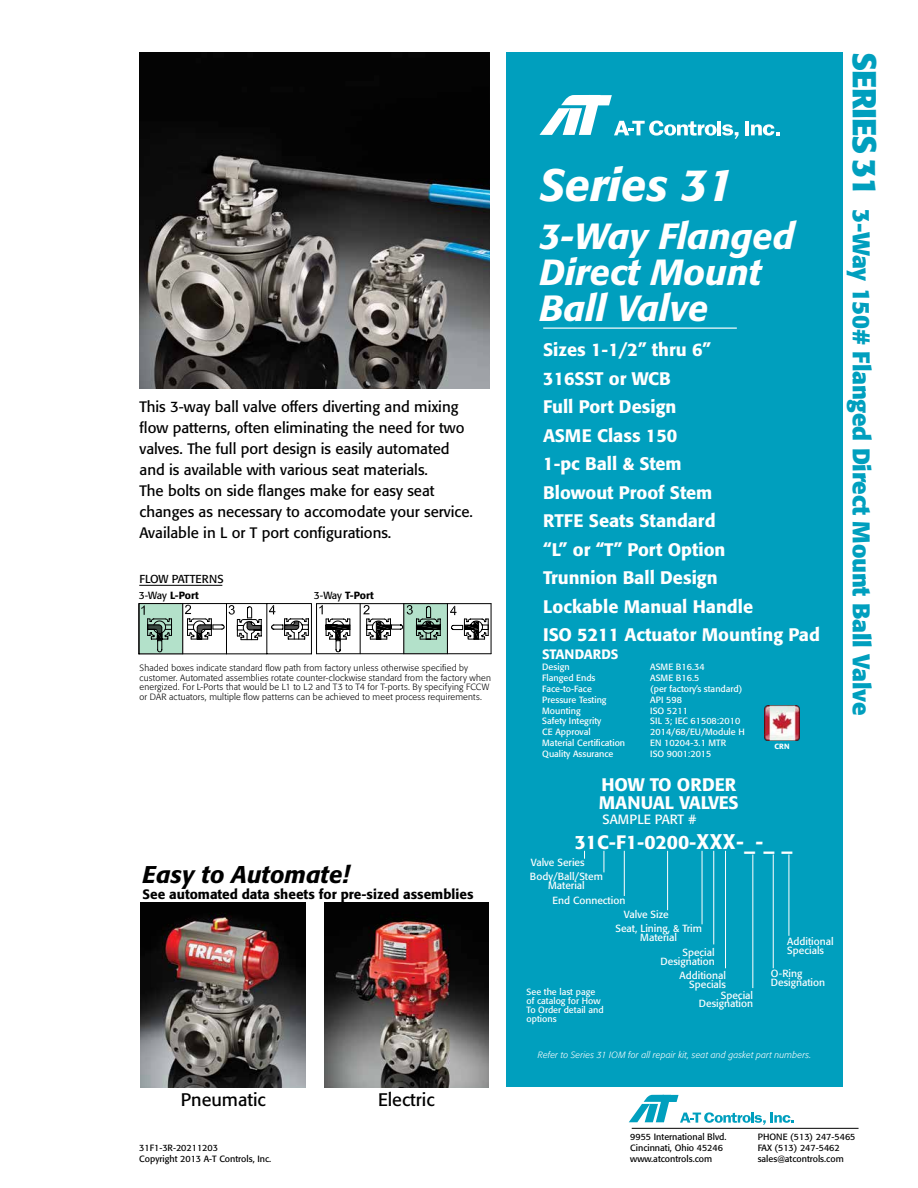
<style>
.page{position:relative;width:918px;height:1188px;background:#fff}
.page>*{position:absolute;margin:0;border:0;box-sizing:border-box;transform-origin:0 0}
.t1{font:italic 500 45px "Formata";color:#fff}
.t2{font:italic 500 36px/36px "Formata";color:#fff}
.t3{font:700 24px "Formata";letter-spacing:-.01em;color:#009fbe}
.t4{font:italic 500 24px "Formata";color:#000}
.t5{font:500 19.2px "Formata";color:#fff}
.t6{font:500 18px/28.5px "Formata";color:#fff}
.t7{font:18px "Formata";color:#000}
.t8{font:15px/21px "Formata";color:#000}
.t9{font:500 13.5px "Formata";color:#000}
.t10{font:500 13.5px "Formata";color:#fff}
.t11{font:13.2px "Formata";color:#fff}
.t12{font:11.4px "Formata";color:#000}
.t13{font:500 10.35px "Formata";color:#000}
.t14{font:10.2px/9px "Formata";color:#fff;text-align:right}
.t15{font:300 9px/9.8px "Formata";letter-spacing:.02em;color:#000}
.t16{font:9px/9px "Formata";color:#fff}
.t17{font:9px/10.8px "Formata";color:#000}
.t18{font:italic 300 9px "Formata";letter-spacing:.02em;color:#fff}
.t19{font:500 7.5px "Formata";color:#fff}
.s1{font-weight:400}
.s2{font-size:21px}
.s3{font-size:33px}
</style>
<div class="page">
<img style="left:141px;top:903px;width:165px;height:185px">
<img style="left:324px;top:903px;width:165px;height:185px">
<div style="left:507px;top:52px;width:336px;height:1035px;background:#009fbe"></div>
<hr style="left:543px;top:328px;width:194px;height:1px;background:#fff">
<svg style="left:629px;top:1095px;width:165px;height:30px"></svg>
<hr style="left:632px;top:1128px;width:227px;height:1px;background:#000">
<img style="left:140px;top:52px;width:349px;height:337px">
<hr style="left:139px;top:585px;width:83px;height:1px;background:#000">
<svg style="left:138px;top:603px;width:354px;height:52px"></svg>
<img style="left:764px;top:705px;width:36px;height:36px">
<svg style="left:604px;top:851px;width:1px;height:21px"></svg>
<hr style="left:624px;top:851px;width:1px;height:45px;background:#fff">
<hr style="left:667px;top:851px;width:1px;height:59px;background:#fff">
<hr style="left:702px;top:851px;width:1px;height:73px;background:#fff">
<hr style="left:713px;top:851px;width:1px;height:93px;background:#fff">
<hr style="left:725px;top:851px;width:1px;height:117px;background:#fff">
<hr style="left:773px;top:855px;width:1px;height:113px;background:#fff">
<hr style="left:752px;top:855px;width:1px;height:133px;background:#fff">
<hr style="left:789px;top:855px;width:1px;height:81px;background:#fff">
<hr style="left:745px;top:121px;width:4px;height:14px;background:#fff">
<svg style="left:751px;top:124px;width:29px;height:12px"></svg>
<svg style="left:540px;top:95px;width:199px;height:44px"></svg>
<p class="t8" style="left:140px;top:396px;width:335px">This 3-way ball valve offers diverting and mixing flow patterns, often eliminating the need for two valves. The full port design is easily automated and is available with various seat materials.<br>The bolts on side flanges make for easy seat changes as necessary to accomodate your service.<br>Available in L or T port configurations.</p>
<p class="t12" style="left:140px;top:572px;width:86px">FLOW PATTERNS</p>
<p class="t13" style="left:139px;top:589px;width:61px"><span class="s1">3-Way</span> L-Port</p>
<p class="t13" style="left:314px;top:589px;width:61px"><span class="s1">3-Way</span> T-Port</p>
<p class="t15" style="left:140px;top:663px;width:353px">Shaded boxes indicate standard flow path from factory unless otherwise specified by customer. Automated assemblies rotate counter-clockwise standard from the factory when energized. For L-Ports that would be L1 to L2 and T3 to T4 for T-ports. By specifying FCCW or DAR actuators, multiple flow patterns can be achieved to meet process requirements.</p>
<h3 class="t4" style="left:143px;top:860px;width:208px">Easy to Automate!</h3>
<h3 class="t9" style="left:143px;top:885px;width:332px">See automated data sheets for pre-sized assemblies</h3>
<h3 class="t7" style="left:181px;top:1089px;width:87px">Pneumatic</h3>
<h3 class="t7" style="left:378px;top:1089px;width:58px">Electric</h3>
<p class="t17" style="left:139px;top:1143px;width:133px">31F1-3R-20211203<br>Copyright 2013 A-T Controls, Inc.</p>
<h1 class="t1" style="left:540px;top:157px;width:195px">Series 31</h1>
<h2 class="t2" style="left:540px;top:218px;width:256px">3-Way Flanged<br>Direct Mount<br>Ball Valve</h2>
<h3 class="t6" style="left:543px;top:335px;width:278px">Sizes 1-1/2” thru 6”<br>316SST or WCB<br>Full Port Design<br>ASME Class 150<br>1-pc Ball &amp; Stem<br>Blowout Proof Stem<br>RTFE Seats Standard<br>“L” or “T” Port Option<br>Trunnion Ball Design<br>Lockable Manual Handle<br>ISO 5211 Actuator Mounting Pad</h3>
<h3 class="t10" style="left:542px;top:646px;width:78px">STANDARDS</h3>
<p class="t16" style="left:542px;top:663px;width:29px">Design</p>
<p class="t16" style="left:650px;top:663px;width:56px">ASME B16.34</p>
<p class="t16" style="left:542px;top:674px;width:55px">Flanged Ends</p>
<p class="t16" style="left:650px;top:674px;width:51px">ASME B16.5</p>
<p class="t16" style="left:542px;top:684px;width:51px">Face-to-Face</p>
<p class="t16" style="left:650px;top:684px;width:94px">(per factory’s standard)</p>
<p class="t16" style="left:542px;top:695px;width:66px">Pressure Testing</p>
<p class="t16" style="left:650px;top:695px;width:33px">API 598</p>
<p class="t16" style="left:542px;top:706px;width:40px">Mounting</p>
<p class="t16" style="left:650px;top:706px;width:39px">ISO 5211</p>
<p class="t16" style="left:542px;top:717px;width:61px">Safety Integrity</p>
<p class="t16" style="left:650px;top:717px;width:91px">SIL 3; IEC 61508:2010</p>
<p class="t16" style="left:542px;top:728px;width:50px">CE Approval</p>
<p class="t16" style="left:650px;top:728px;width:96px">2014/68/EU/Module H</p>
<p class="t16" style="left:542px;top:738px;width:84px">Material Certification</p>
<p class="t16" style="left:650px;top:738px;width:77px">EN 10204-3.1 MTR</p>
<p class="t16" style="left:542px;top:749px;width:73px">Quality Assurance</p>
<p class="t16" style="left:650px;top:749px;width:63px">ISO 9001:2015</p>
<p class="t19" style="left:774px;top:742px;width:17px">CRN</p>
<h3 class="t6" style="left:599px;top:776px;width:141px;line-height:18px">HOW TO ORDER<br>MANUAL VALVES</h3>
<h3 class="t11" style="left:603px;top:811px;width:96px">SAMPLE PART #</h3>
<h3 class="t5" style="left:575px;top:831px;width:219px">31C-F1-0200-<span class="s2">XXX-_-_ _</span></h3>
<p class="t14" style="left:531px;top:858px;width:55px">Valve Series</p>
<p class="t14" style="left:552px;top:896px;width:74px">End Connection</p>
<p class="t14" style="left:624px;top:910px;width:46px">Valve Size</p>
<p class="t14" style="left:615px;top:924px;width:88px">Seat, Lining, &amp; Trim</p>
<p class="t14" style="left:640px;top:933px;width:38px">Material</p>
<p class="t14" style="left:661px;top:948px;width:56px">Special<br>Designation</p>
<p class="t14" style="left:680px;top:971px;width:48px">Additional<br>Specials</p>
<p class="t14" style="left:699px;top:990px;width:56px">Special<br>Designation</p>
<p class="t14" style="left:530px;top:872px;width:74px;text-align:center">Body/Ball/Stem<br>Material</p>
<p class="t14" style="left:787px;top:937px;width:48px;text-align:left">Additional<br>Specials</p>
<p class="t14" style="left:771px;top:969px;width:56px;text-align:left">O-Ring<br>Designation</p>
<p class="t16" style="left:527px;top:987px;width:79px">See the last page of catalog for How<br>To Order detail and options</p>
<p class="t18" style="left:538px;top:1049px;width:275px">Refer to Series 31 IOM for all repair kit, seat and gasket part numbers.</p>
<h3 class="t3" style="left:876px;top:52px;width:664px;rotate:90deg"><span class="s3">SERIES 31</span> 3-Way 150# Flanged Direct Mount Ball Valve</h3>
<p class="t17" style="left:630px;top:1131px;width:98px">9955 International Blvd.<br>Cincinnati, Ohio 45246 www.atcontrols.com</p>
<p class="t17" style="left:758px;top:1132px;width:99px">PHONE (513) 247-5465<br>FAX (513) 247-5462 sales@atcontrols.com</p>
</div>
